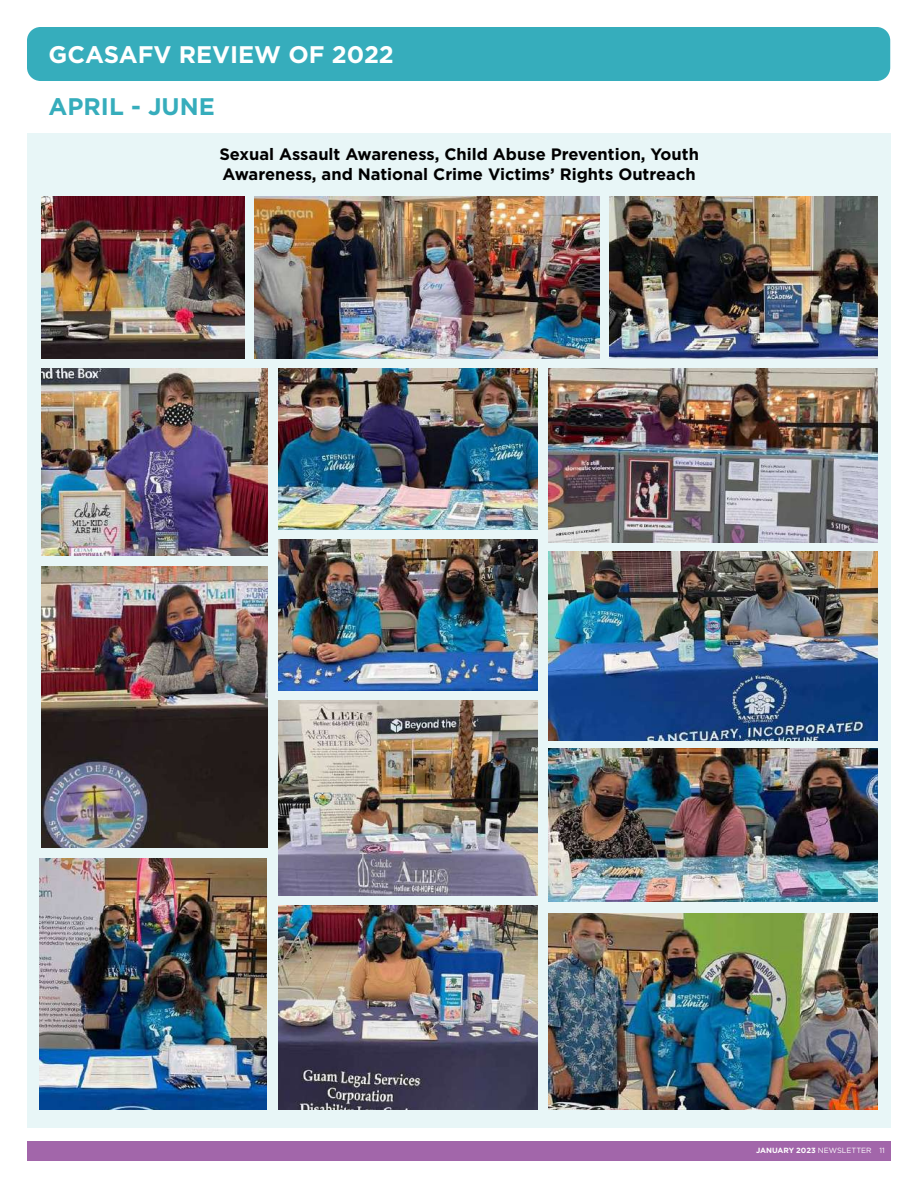
<style>
.page{position:relative;width:918px;height:1188px;background:#fff}
.page>*{position:absolute;margin:0;border:0;box-sizing:border-box;transform-origin:0 0}
.t1{font:700 24px "Gotham";color:#fff}
.t2{font:700 24px "Gotham";color:#36adbc}
.t3{font:700 16.5px/19.8px "Gotham";color:#000}
.t4{font:7.5px "Gotham";color:#fff}
.s1{font-weight:700}
</style>
<div class="page">
<div style="left:27px;top:1142px;width:864px;height:19px;background:#a266aa"></div>
<div style="left:27px;top:133px;width:864px;height:995px;background:#e8f6f7"></div>
<div style="left:27px;top:27px;width:863px;height:54px;background:#36adbc;border-radius:14px"></div>
<img style="left:549px;top:551px;width:328px;height:189px">
<img style="left:279px;top:701px;width:259px;height:194px">
<img style="left:254px;top:196px;width:346px;height:162px">
<img style="left:279px;top:906px;width:259px;height:203px">
<img style="left:549px;top:913px;width:328px;height:196px">
<img style="left:41px;top:566px;width:227px;height:281px">
<img style="left:40px;top:858px;width:226px;height:251px">
<img style="left:41px;top:369px;width:227px;height:186px">
<img style="left:609px;top:196px;width:268px;height:162px">
<img style="left:549px;top:749px;width:328px;height:152px">
<img style="left:279px;top:539px;width:259px;height:151px">
<img style="left:41px;top:196px;width:203px;height:162px">
<img style="left:279px;top:369px;width:259px;height:161px">
<img style="left:549px;top:369px;width:328px;height:173px">
<h1 class="t1" style="left:49px;top:39px;width:347px">GCASAFV REVIEW OF 2022</h1>
<h1 class="t2" style="left:49px;top:91px;width:168px">APRIL - JUNE</h1>
<p class="t3" style="left:219px;top:144px;width:481px">Sexual Assault Awareness, Child Abuse Prevention, Youth<br>Awareness, and National Crime Victims’ Rights Outreach</p>
<p class="t4" style="left:756px;top:1146px;width:130px"><span class="s1">JANUARY 2023</span> NEWSLETTER 11</p>
</div>
